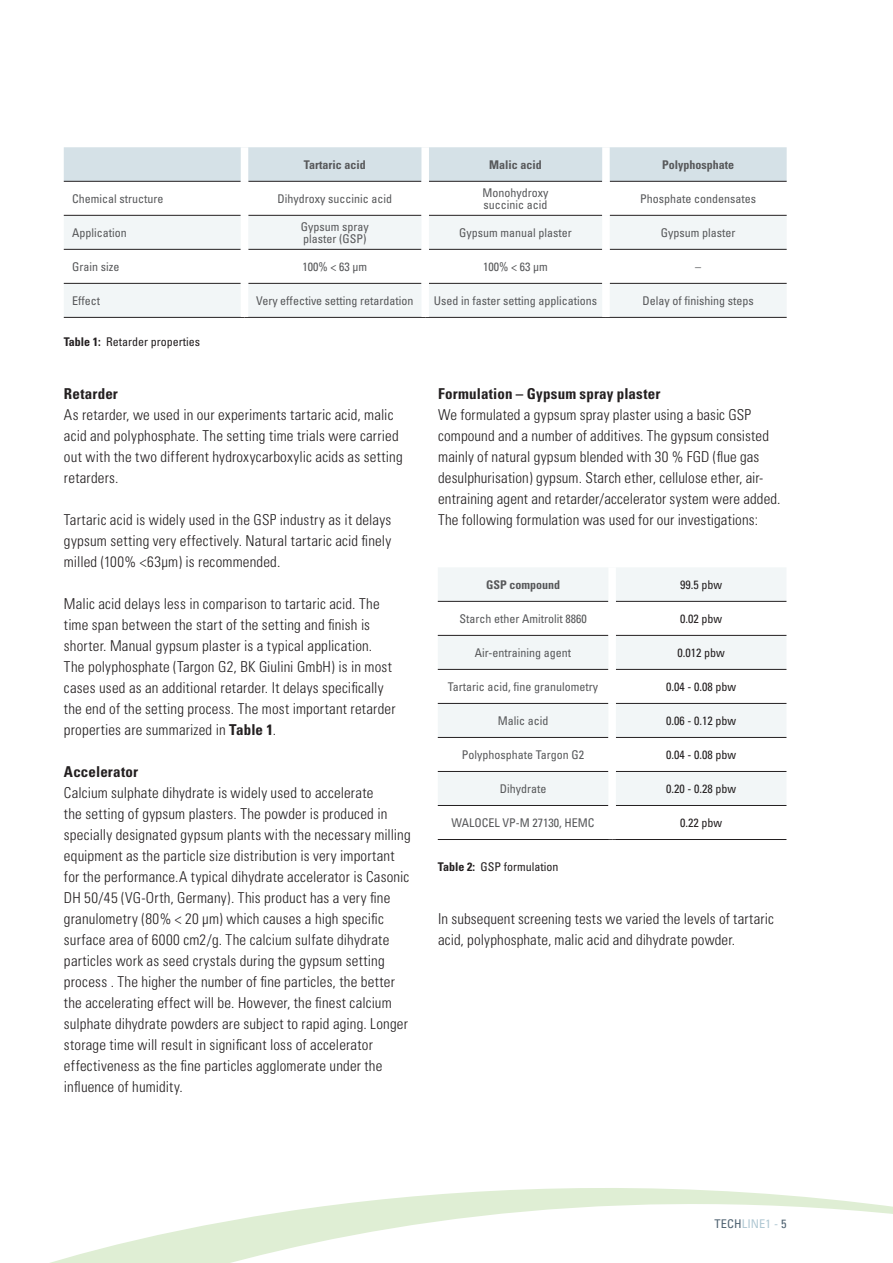
<style>
.page{position:relative;width:893px;height:1263px;background:#fff}
.page>*{position:absolute;margin:0;border:0;box-sizing:border-box;transform-origin:0 0}
.t1{font:300 condensed 15px/21px "Univers";letter-spacing:.01em;color:#231f20}
.t2{font:700 condensed 15px "Univers";letter-spacing:.01em;color:#231f20}
.t3{font:condensed 12px/12px "Univers";color:#57585a}
.t4{font:condensed 12px "Univers";color:#231f20}
.t5{font:700 condensed 12px "Univers";color:#57585a}
.t6{font:condensed 12px "Univers";letter-spacing:.01em;color:#b0c8d3}
.s1{font-weight:700}
.s2{color:#506372}
</style>
<div class="page">
<svg style="left:50px;top:1188px;width:843px;height:75px"></svg>
<div style="left:64px;top:147px;width:723px;height:34px;background:#d5e1e7"></div>
<svg style="left:64px;top:216px;width:723px;height:101px;fill:#f2f6f7"></svg>
<hr style="left:64px;top:181px;width:177px;height:1px;background:#231f20">
<hr style="left:248px;top:181px;width:173px;height:1px;background:#231f20">
<hr style="left:429px;top:181px;width:173px;height:1px;background:#231f20">
<hr style="left:610px;top:181px;width:177px;height:1px;background:#231f20">
<hr style="left:64px;top:215px;width:177px;height:1px;background:#231f20">
<hr style="left:248px;top:215px;width:173px;height:1px;background:#231f20">
<hr style="left:429px;top:215px;width:173px;height:1px;background:#231f20">
<hr style="left:610px;top:215px;width:177px;height:1px;background:#231f20">
<hr style="left:64px;top:249px;width:177px;height:1px;background:#231f20">
<hr style="left:248px;top:249px;width:173px;height:1px;background:#231f20">
<hr style="left:429px;top:249px;width:173px;height:1px;background:#231f20">
<hr style="left:610px;top:249px;width:177px;height:1px;background:#231f20">
<hr style="left:64px;top:283px;width:177px;height:1px;background:#231f20">
<hr style="left:248px;top:283px;width:173px;height:1px;background:#231f20">
<hr style="left:429px;top:283px;width:173px;height:1px;background:#231f20">
<hr style="left:610px;top:283px;width:177px;height:1px;background:#231f20">
<hr style="left:64px;top:317px;width:180px;height:1px;background:#231f20">
<hr style="left:244px;top:317px;width:181px;height:1px;background:#231f20">
<hr style="left:425px;top:317px;width:181px;height:1px;background:#231f20">
<hr style="left:606px;top:317px;width:181px;height:1px;background:#231f20">
<div style="left:241px;top:147px;width:7px;height:34px;background:#fff"></div>
<div style="left:421px;top:147px;width:8px;height:34px;background:#fff"></div>
<div style="left:602px;top:147px;width:8px;height:34px;background:#fff"></div>
<div style="left:241px;top:215px;width:7px;height:34px;background:#fff"></div>
<div style="left:421px;top:215px;width:8px;height:34px;background:#fff"></div>
<div style="left:602px;top:215px;width:8px;height:34px;background:#fff"></div>
<div style="left:241px;top:249px;width:7px;height:34px;background:#fff"></div>
<div style="left:421px;top:249px;width:8px;height:34px;background:#fff"></div>
<div style="left:602px;top:249px;width:8px;height:34px;background:#fff"></div>
<div style="left:241px;top:283px;width:7px;height:34px;background:#fff"></div>
<div style="left:421px;top:283px;width:8px;height:34px;background:#fff"></div>
<div style="left:602px;top:283px;width:8px;height:34px;background:#fff"></div>
<div style="left:438px;top:568px;width:348px;height:33px;background:#f2f6f7"></div>
<svg style="left:438px;top:636px;width:348px;height:101px;fill:#f2f6f7"></svg>
<div style="left:438px;top:772px;width:348px;height:33px;background:#f2f6f7"></div>
<hr style="left:438px;top:601px;width:170px;height:1px;background:#231f20">
<hr style="left:616px;top:601px;width:170px;height:1px;background:#231f20">
<hr style="left:438px;top:635px;width:170px;height:1px;background:#231f20">
<hr style="left:616px;top:635px;width:170px;height:1px;background:#231f20">
<hr style="left:438px;top:669px;width:170px;height:1px;background:#231f20">
<hr style="left:616px;top:669px;width:170px;height:1px;background:#231f20">
<hr style="left:438px;top:703px;width:170px;height:1px;background:#231f20">
<hr style="left:616px;top:703px;width:170px;height:1px;background:#231f20">
<hr style="left:438px;top:737px;width:170px;height:1px;background:#231f20">
<hr style="left:616px;top:737px;width:170px;height:1px;background:#231f20">
<hr style="left:438px;top:771px;width:170px;height:1px;background:#231f20">
<hr style="left:616px;top:771px;width:170px;height:1px;background:#231f20">
<hr style="left:438px;top:805px;width:170px;height:1px;background:#231f20">
<hr style="left:616px;top:805px;width:170px;height:1px;background:#231f20">
<hr style="left:438px;top:839px;width:174px;height:1px;background:#231f20">
<hr style="left:612px;top:839px;width:174px;height:1px;background:#231f20">
<div style="left:608px;top:567px;width:8px;height:34px;background:#fff"></div>
<div style="left:608px;top:635px;width:8px;height:34px;background:#fff"></div>
<div style="left:608px;top:669px;width:8px;height:34px;background:#fff"></div>
<div style="left:608px;top:703px;width:8px;height:34px;background:#fff"></div>
<div style="left:608px;top:771px;width:8px;height:34px;background:#fff"></div>
<p class="t5" style="left:304px;top:157px;width:63px">Tartaric acid</p>
<p class="t5" style="left:489px;top:157px;width:54px">Malic acid</p>
<p class="t5" style="left:662px;top:157px;width:73px">Polyphosphate</p>
<p class="t3" style="left:72px;top:193px;width:93px">Chemical structure</p>
<p class="t3" style="left:278px;top:193px;width:116px">Dihydroxy succinic acid</p>
<p class="t3" style="left:483px;top:187px;width:67px">Monohydroxy succinic acid</p>
<p class="t3" style="left:640px;top:193px;width:117px">Phosphate condensates</p>
<p class="t3" style="left:72px;top:227px;width:56px">Application</p>
<p class="t3" style="left:301px;top:221px;width:69px">Gypsum spray plaster (GSP)</p>
<p class="t3" style="left:459px;top:227px;width:114px">Gypsum manual plaster</p>
<p class="t3" style="left:661px;top:227px;width:76px">Gypsum plaster</p>
<p class="t3" style="left:72px;top:261px;width:49px">Grain size</p>
<p class="t3" style="left:303px;top:261px;width:66px">100% &lt; 63 µm</p>
<p class="t3" style="left:483px;top:261px;width:66px">100% &lt; 63 µm</p>
<p class="t3" style="left:695px;top:261px;width:7px">–</p>
<p class="t3" style="left:72px;top:295px;width:30px">Effect</p>
<p class="t3" style="left:256px;top:295px;width:159px">Very effective setting retardation</p>
<p class="t3" style="left:434px;top:295px;width:165px">Used in faster setting applications</p>
<p class="t3" style="left:642px;top:295px;width:113px">Delay of finishing steps</p>
<p class="t4" style="left:64px;top:334px;width:138px"><span class="s1">Table 1:</span> Retarder properties</p>
<p class="t2" style="left:64px;top:384px;width:55px">Retarder</p>
<p class="t1" style="left:64px;top:404px;width:340px">As retarder, we used in our experiments tartaric acid, malic acid and polyphosphate. The setting time trials were carried out with the two different hydroxycarboxylic acids as setting retarders.</p>
<p class="t1" style="left:64px;top:509px;width:329px;text-align:justify">Tartaric acid is widely used in the GSP industry as it delays gypsum setting very effectively. Natural tartaric acid finely milled (100% &lt;63µm) is recommended.</p>
<p class="t1" style="left:64px;top:593px;width:333px">Malic acid delays less in comparison to tartaric acid. The time span between the start of the setting and finish is shorter. Manual gypsum plaster is a typical application.<br>The polyphosphate (Targon G2, BK Giulini GmbH) is in most cases used as an additional retarder. It delays specifically the end of the setting process. The most important retarder properties are summarized in <span class="s1">Table 1</span>.</p>
<p class="t2" style="left:64px;top:762px;width:76px">Accelerator</p>
<p class="t1" style="left:64px;top:782px;width:348px">Calcium sulphate dihydrate is widely used to accelerate<br>the setting of gypsum plasters. The powder is produced in specially designated gypsum plants with the necessary milling equipment as the particle size distribution is very important for the performance.A typical dihydrate accelerator is Casonic DH 50/45 (VG-Orth, Germany). This product has a very fine granulometry (80% &lt; 20 µm) which causes a high specific surface area of 6000 cm2/g. The calcium sulfate dihydrate particles work as seed crystals during the gypsum setting process . The higher the number of fine particles, the better the accelerating effect will be. However, the finest calcium sulphate dihydrate powders are subject to rapid aging. Longer storage time will result in significant loss of accelerator effectiveness as the fine particles agglomerate under the influence of humidity.</p>
<p class="t2" style="left:438px;top:384px;width:224px">Formulation – Gypsum spray plaster</p>
<p class="t1" style="left:438px;top:404px;width:344px">We formulated a gypsum spray plaster using a basic GSP compound and a number of additives. The gypsum consisted mainly of natural gypsum blended with 30 % FGD (flue gas desulphurisation) gypsum. Starch ether, cellulose ether, air&shy;entraining agent and retarder/accelerator system were added.<br>The following formulation was used for our investigations:</p>
<p class="t5" style="left:486px;top:577px;width:76px">GSP compound</p>
<p class="t4" style="left:680px;top:577px;width:43px">99.5 pbw</p>
<p class="t3" style="left:459px;top:613px;width:129px">Starch ether Amitrolit 8860</p>
<p class="t4" style="left:680px;top:611px;width:43px">0.02 pbw</p>
<p class="t3" style="left:475px;top:647px;width:98px">Air-entraining agent</p>
<p class="t4" style="left:677px;top:645px;width:49px">0.012 pbw</p>
<p class="t3" style="left:448px;top:681px;width:152px">Tartaric acid, fine granulometry</p>
<p class="t4" style="left:666px;top:679px;width:71px">0.04 - 0.08 pbw</p>
<p class="t3" style="left:498px;top:715px;width:52px">Malic acid</p>
<p class="t4" style="left:666px;top:713px;width:71px">0.06 - 0.12 pbw</p>
<p class="t3" style="left:462px;top:749px;width:124px">Polyphosphate Targon G2</p>
<p class="t4" style="left:666px;top:747px;width:71px">0.04 - 0.08 pbw</p>
<p class="t3" style="left:500px;top:783px;width:48px">Dihydrate</p>
<p class="t4" style="left:666px;top:781px;width:71px">0.20 - 0.28 pbw</p>
<p class="t3" style="left:452px;top:817px;width:144px">WALOCEL VP-M 27130, H EMC</p>
<p class="t4" style="left:680px;top:815px;width:43px">0.22 pbw</p>
<p class="t4" style="left:438px;top:859px;width:122px"><span class="s1">Table 2:</span> GSP formulation</p>
<p class="t1" style="left:438px;top:908px;width:337px">In subsequent screening tests we varied the levels of tartaric acid, polyphosphate, malic acid and dihydrate powder.</p>
<p class="t6" style="left:714px;top:1216px;width:74px"><span class="s2">TECH</span> LINE1 - <span class="s2">5</span></p>
</div>
